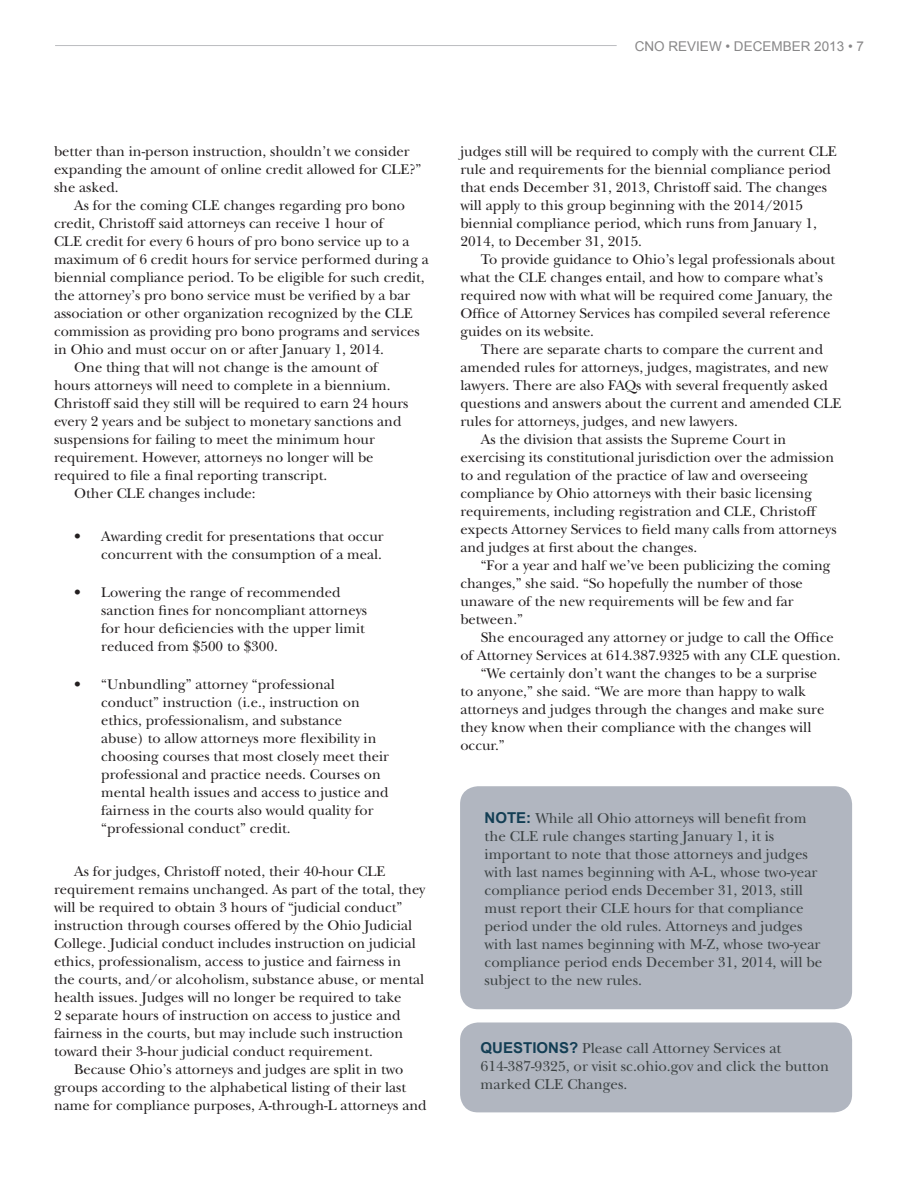
<style>
.page{position:relative;width:918px;height:1188px;background:#fff}
.page>*{position:absolute;margin:0;border:0;box-sizing:border-box;transform-origin:0 0}
.t1{font:15px/18px "New Baskerville Std";color:#3b4142}
.t2{font:700 15px "Arial";color:#133e54}
.t3{font:14.7px/18px "New Baskerville Std";color:#231f20}
.t4{font:13.5px "Arial";color:#888788}
.s1{font-family:"Arial";font-weight:700;color:#133e54}
</style>
<div class="page">
<hr style="left:55px;top:45px;width:562px;height:1px;background:#bcbdc0">
<div style="left:460px;top:786px;width:392px;height:223px;background:#b1b6c0;border-radius:18px"></div>
<div style="left:460px;top:1022px;width:392px;height:90px;background:#b1b6c0;border-radius:18px"></div>
<p class="t4" style="left:635px;top:38px;width:231px">CNO REVIEW • DECEMBER 2013 • 7</p>
<p class="t3" style="left:54px;top:142px;width:369px">better than in-person instruction, shouldn’t we consider expanding the amount of online credit allowed for CLE?” she asked.</p>
<p class="t3" style="left:74px;top:196px;width:332px">As for the coming CLE changes regarding pro bono</p>
<p class="t3" style="left:54px;top:214px;width:331px">credit, Christoff said attorneys can receive 1 hour of</p>
<p class="t3" style="left:54px;top:232px;width:357px">CLE credit for every 6 hours of pro bono service up to a</p>
<p class="t3" style="left:54px;top:250px;width:376px">maximum of 6 credit hours for service performed during a</p>
<p class="t3" style="left:54px;top:268px;width:372px">biennial compliance period. To be eligible for such credit,</p>
<p class="t3" style="left:54px;top:286px;width:358px">the attorney’s pro bono service must be verified by a bar</p>
<p class="t3" style="left:54px;top:304px;width:360px">association or other organization recognized by the CLE</p>
<p class="t3" style="left:54px;top:322px;width:367px">commission as providing pro bono programs and services</p>
<p class="t3" style="left:54px;top:340px;width:331px">in Ohio and must occur on or after January 1, 2014.</p>
<p class="t3" style="left:74px;top:358px;width:305px">One thing that will not change is the amount of</p>
<p class="t3" style="left:54px;top:376px;width:338px">hours attorneys will need to complete in a biennium.</p>
<p class="t3" style="left:54px;top:394px;width:356px">Christoff said they still will be required to earn 24 hours</p>
<p class="t3" style="left:54px;top:412px;width:349px">every 2 years and be subject to monetary sanctions and</p>
<p class="t3" style="left:54px;top:430px;width:322px">suspensions for failing to meet the minimum hour</p>
<p class="t3" style="left:54px;top:448px;width:321px">requirement. However, attorneys no longer will be</p>
<p class="t3" style="left:54px;top:466px;width:275px">required to file a final reporting transcript.</p>
<p class="t3" style="left:74px;top:484px;width:183px">Other CLE changes include:</p>
<p class="t3" style="left:74px;top:527px;width:311px;text-align:right">• Awarding credit for presentations that occur concurrent with the consumption of a meal.</p>
<p class="t3" style="left:101px;top:583px;width:267px;text-indent:-27px">• Lowering the range of recommended sanction fines for noncompliant attorneys for hour deficiencies with the upper limit reduced from $500 to $300.</p>
<p class="t3" style="left:101px;top:675px;width:289px;text-indent:-27px">• “Unbundling” attorney “professional conduct” instruction (i.e., instruction on ethics, professionalism, and substance<br>abuse) to allow attorneys more flexibility in choosing courses that most closely meet their professional and practice needs. Courses on mental health issues and access to justice and fairness in the courts also would quality for “professional conduct” credit.</p>
<p class="t3" style="left:74px;top:862px;width:313px">As for judges, Christoff noted, their 40-hour CLE</p>
<p class="t3" style="left:54px;top:880px;width:373px">requirement remains unchanged. As part of the total, they</p>
<p class="t3" style="left:54px;top:898px;width:350px">will be required to obtain 3 hours of “judicial conduct”</p>
<p class="t3" style="left:54px;top:916px;width:360px">instruction through courses offered by the Ohio Judicial</p>
<p class="t3" style="left:54px;top:934px;width:363px">College. Judicial conduct includes instruction on judicial</p>
<p class="t3" style="left:54px;top:952px;width:349px">ethics, professionalism, access to justice and fairness in</p>
<p class="t3" style="left:54px;top:970px;width:372px">the courts, and/or alcoholism, substance abuse, or mental</p>
<p class="t3" style="left:54px;top:988px;width:349px">health issues. Judges will no longer be required to take</p>
<p class="t3" style="left:54px;top:1006px;width:348px">2 separate hours of instruction on access to justice and</p>
<p class="t3" style="left:54px;top:1024px;width:351px">fairness in the courts, but may include such instruction</p>
<p class="t3" style="left:54px;top:1042px;width:320px">toward their 3-hour judicial conduct requirement.</p>
<p class="t3" style="left:74px;top:1060px;width:331px">Because Ohio’s attorneys and judges are split in two</p>
<p class="t3" style="left:54px;top:1078px;width:354px">groups according to the alphabetical listing of their last</p>
<p class="t3" style="left:54px;top:1096px;width:374px">name for compliance purposes, A-through-L attorneys and</p>
<p class="t3" style="left:460px;top:142px;width:378px">judges still will be required to comply with the current CLE rule and requirements for the biennial compliance period that ends December 31, 2013, Christoff said. The changes will apply to this group beginning with the 2014/2015 biennial compliance period, which runs from January 1, 2014, to December 31, 2015.</p>
<p class="t3" style="left:460px;top:250px;width:376px;text-indent:20px">To provide guidance to Ohio’s legal professionals about what the CLE changes entail, and how to compare what’s required now with what will be required come January, the Office of Attorney Services has compiled several reference guides on its website.</p>
<p class="t3" style="left:481px;top:340px;width:344px">There are separate charts to compare the current and</p>
<p class="t3" style="left:460px;top:358px;width:369px">amended rules for attorneys, judges, magistrates, and new</p>
<p class="t3" style="left:460px;top:376px;width:369px">lawyers. There are also FAQs with several frequently asked</p>
<p class="t3" style="left:460px;top:394px;width:383px">questions and answers about the current and amended CLE</p>
<p class="t3" style="left:460px;top:412px;width:279px">rules for attorneys, judges, and new lawyers.</p>
<p class="t3" style="left:481px;top:430px;width:307px">As the division that assists the Supreme Court in</p>
<p class="t3" style="left:460px;top:448px;width:375px">exercising its constitutional jurisdiction over the admission</p>
<p class="t3" style="left:460px;top:466px;width:349px">to and regulation of the practice of law and overseeing</p>
<p class="t3" style="left:460px;top:484px;width:353px">compliance by Ohio attorneys with their basic licensing</p>
<p class="t3" style="left:460px;top:502px;width:357px">requirements, including registration and CLE, Christoff</p>
<p class="t3" style="left:460px;top:520px;width:378px">expects Attorney Services to field many calls from attorneys</p>
<p class="t3" style="left:460px;top:538px;width:238px">and judges at first about the changes.</p>
<p class="t3" style="left:481px;top:556px;width:351px">“For a year and half we’ve been publicizing the coming</p>
<p class="t3" style="left:460px;top:574px;width:344px">changes,” she said. “So hopefully the number of those</p>
<p class="t3" style="left:460px;top:592px;width:335px">unaware of the new requirements will be few and far</p>
<p class="t3" style="left:460px;top:610px;width:64px">between.”</p>
<p class="t3" style="left:481px;top:628px;width:355px">She encouraged any attorney or judge to call the Office</p>
<p class="t3" style="left:460px;top:646px;width:382px">of Attorney Services at 614.387.9325 with any CLE question.</p>
<p class="t3" style="left:481px;top:664px;width:338px">“We certainly don’t want the changes to be a surprise</p>
<p class="t3" style="left:460px;top:682px;width:347px">to anyone,” she said. “We are more than happy to walk</p>
<p class="t3" style="left:460px;top:700px;width:365px">attorneys and judges through the changes and make sure</p>
<p class="t3" style="left:460px;top:718px;width:353px">they know when their compliance with the changes will</p>
<p class="t3" style="left:460px;top:736px;width:46px">occur.”</p>
<p class="t1" style="left:485px;top:809px;width:339px"><span class="s1">NOTE:</span> While all Ohio attorneys will benefit from the CLE rule changes starting January 1, it is important to note that those attorneys and judges with last names beginning with A-L, whose two-year compliance period ends December 31, 2013, still must report their CLE hours for that compliance period under the old rules. Attorneys and judges with last names beginning with M-Z, whose two-year compliance period ends December 31, 2014, will be subject to the new rules.</p>
<p class="t2" style="left:481px;top:1038px;width:33px">QUESTIONS</p>
<p class="t1" style="left:481px;top:1039px;width:350px;text-indent:88px"><span class="s1">?</span> Please call Attorney Services at<br>614-387-9325, or visit sc.ohio.gov and click the button marked CLE Changes.</p>
</div>
